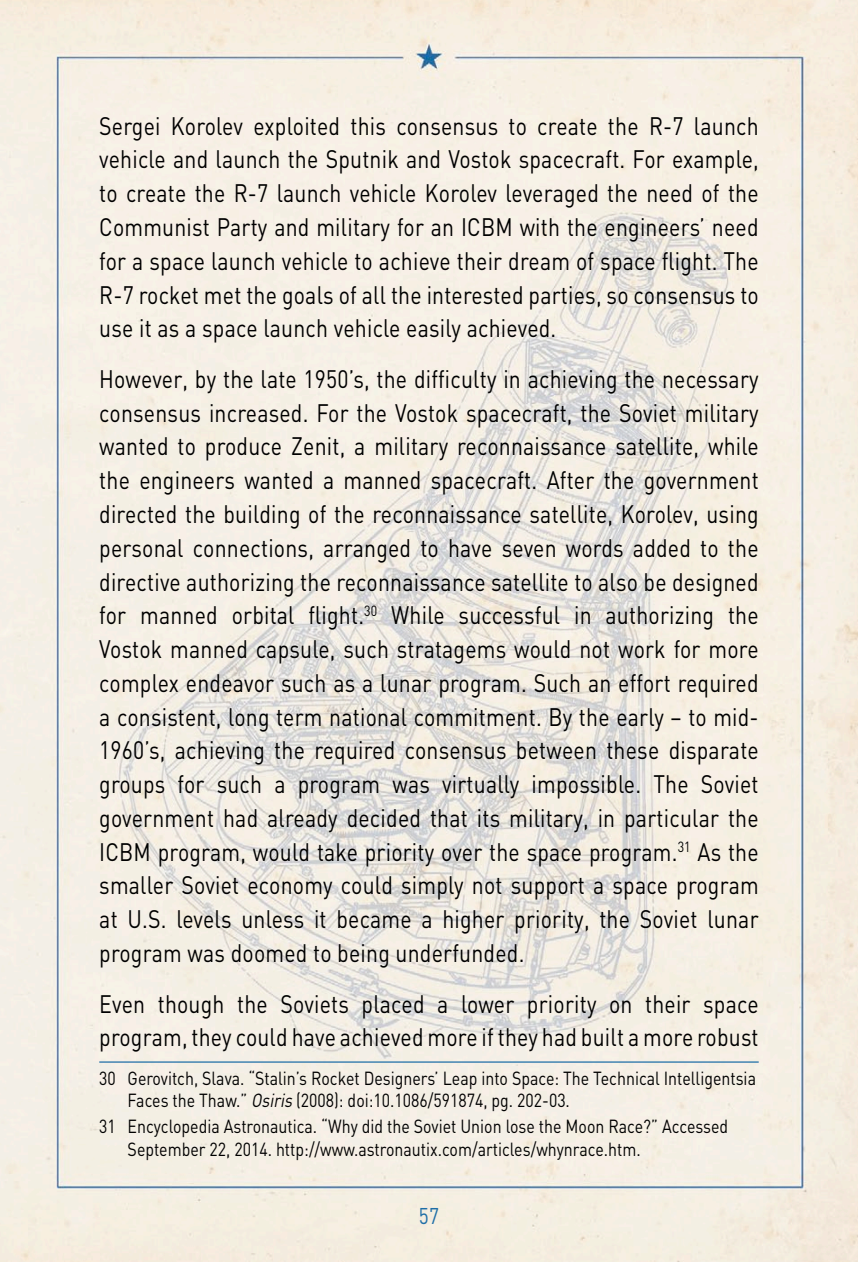
<style>
.page{position:relative;width:858px;height:1262px;background:#fff}
.page>*{position:absolute;margin:0;border:0;box-sizing:border-box;transform-origin:0 0}
.t1{font:25px/33.8px "DIN";letter-spacing:.01em;color:#000;text-align:justify;scale:.85 1}
.t2{font:22.5px "DIN";color:#1e6ea7;scale:.85 1}
.Footnotes{font:18.75px/22.5px "DIN";color:#000;scale:.85 1}
.s1{font-style:italic}
</style>
<div class="page">
<img style="left:0;top:0;width:857px;height:1261px">
<hr style="left:99px;top:1061px;width:659px;height:1px;background:#1e6ea7">
<p class="t1" style="left:99px;top:108px;width:777px">Sergei Korolev exploited this consensus to create the R-7 launch vehicle and launch the Sputnik and Vostok spacecraft. For example, to create the R-7 launch vehicle Korolev leveraged the need of the Communist Party and military for an ICBM with the engineers’ need for a space launch vehicle to achieve their dream of space flight. The R-7 rocket met the goals of all the interested parties, so consensus to use it as a space launch vehicle easily achieved.</p>
<p class="t1" style="left:99px;top:361px;width:777px">However, by the late 1950’s, the difficulty in achieving the necessary consensus increased. For the Vostok spacecraft, the Soviet military wanted to produce Zenit, a military reconnaissance satellite, while the engineers wanted a manned spacecraft. After the government directed the building of the reconnaissance satellite, Korolev, using personal connections, arranged to have seven words added to the directive authorizing the reconnaissance satellite to also be designed for manned orbital flight.<sup>30</sup> While successful in authorizing the Vostok manned capsule, such stratagems would not work for more complex endeavor such as a lunar program. Such an effort required a consistent, long term national commitment. By the early – to mid-1960’s, achieving the required consensus between these disparate groups for such a program was virtually impossible. The Soviet government had already decided that its military, in particular the ICBM program, would take priority over the space program.<sup>31</sup> As the smaller Soviet economy could simply not support a space program at U.S. levels unless it became a higher priority, the Soviet lunar program was doomed to being underfunded.</p>
<p class="t1" style="left:99px;top:986px;width:777px">Even though the Soviets placed a lower priority on their space program, they could have achieved more if they had built a more robust</p>
<p class="Footnotes" style="left:128px;top:1066px;width:740px;text-indent:-28px">30 Gerovitch, Slava. “Stalin’s Rocket Designers’ Leap into Space: The Technical Intelligentsia<br>Faces the Thaw.” <span class="s1">Osiris</span>(2008): doi:10.1086/591874, pg. 202-03.</p>
<p class="Footnotes" style="left:128px;top:1114px;width:708px;text-indent:-28px">31 Encyclopedia Astronautica. “Why did the Soviet Union lose the Moon Race?” Accessed<br>September 22, 2014. http://www.astronautix.com/articles/whynrace.htm.</p>
<p class="t2" style="left:419px;top:1201px;width:25px">57</p>
</div>
